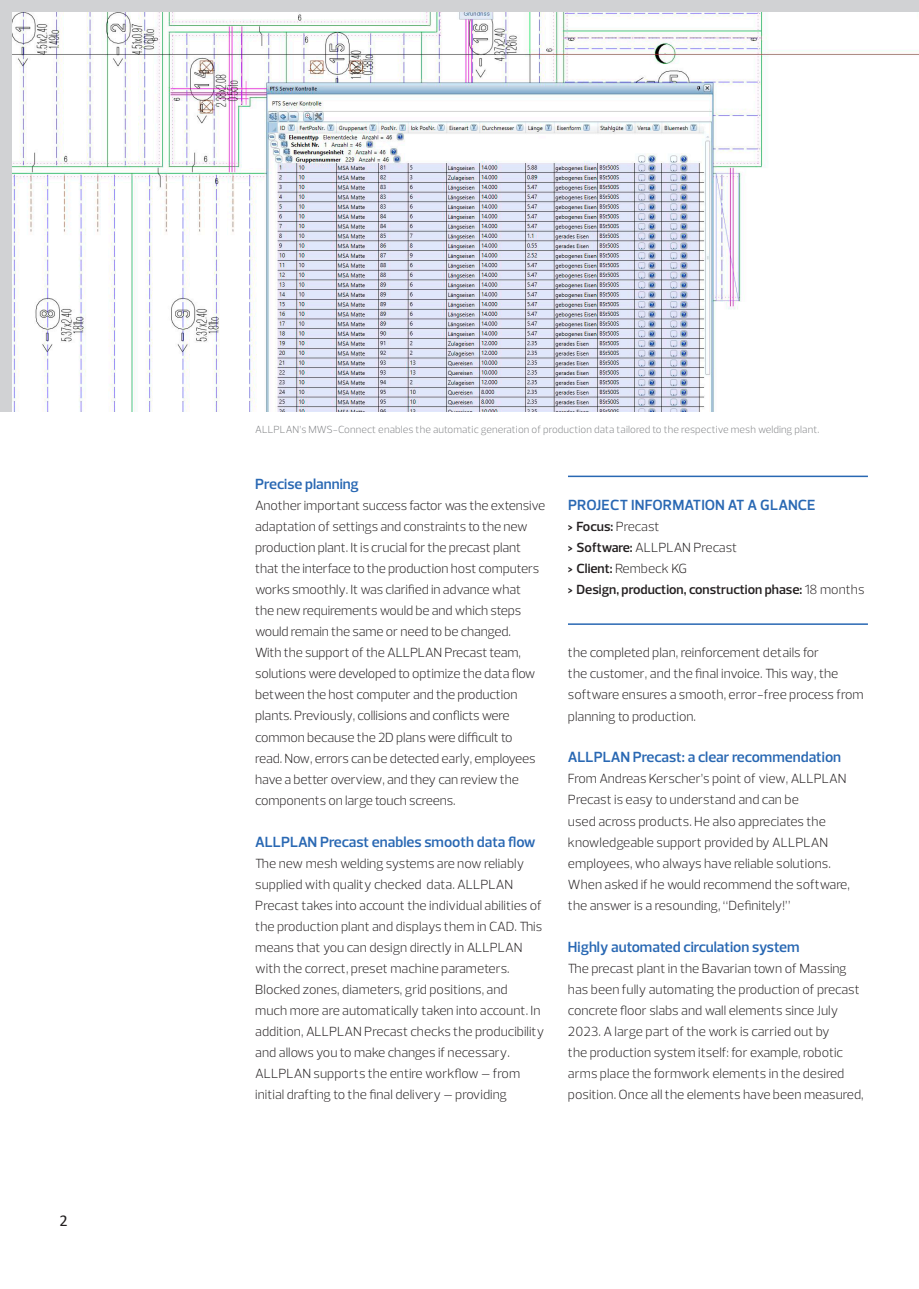
<style>
.page{position:relative;width:919px;height:1289px;background:#fff}
.page>*{position:absolute;margin:0;border:0;box-sizing:border-box;transform-origin:0 0}
.t1{font:16.5px "Calibri";color:#231f20}
.t2{font:600 15px "Prelo";color:#2968b3}
.t3{font:300 13.5px/21px "Prelo";color:#231f20}
.t4{font:600 13.5px/21px "Prelo";color:#231f20}
.t5{font:300 10.5px "Prelo";letter-spacing:.01em;color:#808285}
.s1{font-weight:300}
</style>
<div class="page">
<div style="left:0;top:0;width:918px;height:411px;background:#d1d2d4"></div>
<img style="left:13px;top:13px;width:905px;height:398px">
<hr style="left:568px;top:475px;width:299px;height:2px;background:#2968b3">
<hr style="left:568px;top:623px;width:299px;height:2px;background:#2968b3">
<p class="t1" style="left:60px;top:1208px;width:10px">2</p>
<p class="t5" style="left:255px;top:423px;width:565px">ALLPLAN’s MWS-Connect enables the automatic generation of production data tailored to the respective mesh welding plant.</p>
<p class="t2" style="left:255px;top:475px;width:105px">Precise planning</p>
<p class="t3" style="left:255px;top:495px;width:291px">Another important success factor was the extensive adaptation of settings and constraints to the new production plant. It is crucial for the precast plant that the interface to the production host computers works smoothly. It was clarified in advance what<br>the new requirements would be and which steps would remain the same or need to be changed.<br>With the support of the ALLPLAN Precast team, solutions were developed to optimize the data flow between the host computer and the production plants. Previously, collisions and conflicts were common because the 2D plans were difficult to<br>read. Now, errors can be detected early, employees have a better overview, and they can review the components on large touch screens.</p>
<p class="t2" style="left:255px;top:832px;width:282px">ALLPLAN Precast enables smooth data flow</p>
<p class="t3" style="left:255px;top:852px;width:290px">The new mesh welding systems are now reliably supplied with quality checked data. ALLPLAN Precast takes into account the individual abilities of the production plant and displays them in CAD. This means that you can design directly in ALLPLAN with the correct, preset machine parameters.<br>Blocked zones, diameters, grid positions, and<br>much more are automatically taken into account. In addition, ALLPLAN Precast checks the producibility and allows you to make changes if necessary.<br>ALLPLAN supports the entire workflow – from initial drafting to the final delivery – providing</p>
<p class="t2" style="left:568px;top:496px;width:249px">PROJECT INFORMATION AT A GLANCE</p>
<p class="t4" style="left:568px;top:516px;width:298px">&gt; Focus: <span class="s1">Precast<br></span>&gt; Software: <span class="s1">ALLPLAN Precast<br></span>&gt; Client: <span class="s1">Rembeck KG<br></span>&gt; Design, production, construction phase: <span class="s1">18 months</span></p>
<p class="t3" style="left:568px;top:642px;width:297px">the completed plan, reinforcement details for<br>the customer, and the final invoice. This way, the software ensures a smooth, error-free process from planning to production.</p>
<p class="t2" style="left:568px;top:748px;width:275px">ALLPLAN Precast: a clear recommendation</p>
<p class="t3" style="left:568px;top:768px;width:283px">From Andreas Kerscher’s point of view, ALLPLAN Precast is easy to understand and can be<br>used across products. He also appreciates the knowledgeable support provided by ALLPLAN employees, who always have reliable solutions.<br>When asked if he would recommend the software, the answer is a resounding, “Definitely!”</p>
<p class="t2" style="left:568px;top:937px;width:233px">Highly automated circulation system</p>
<p class="t3" style="left:568px;top:957px;width:297px">The precast plant in the Bavarian town of Massing has been fully automating the production of precast concrete floor slabs and wall elements since July 2023. A large part of the work is carried out by<br>the production system itself: for example, robotic arms place the formwork elements in the desired position. Once all the elements have been measured,</p>
</div>
